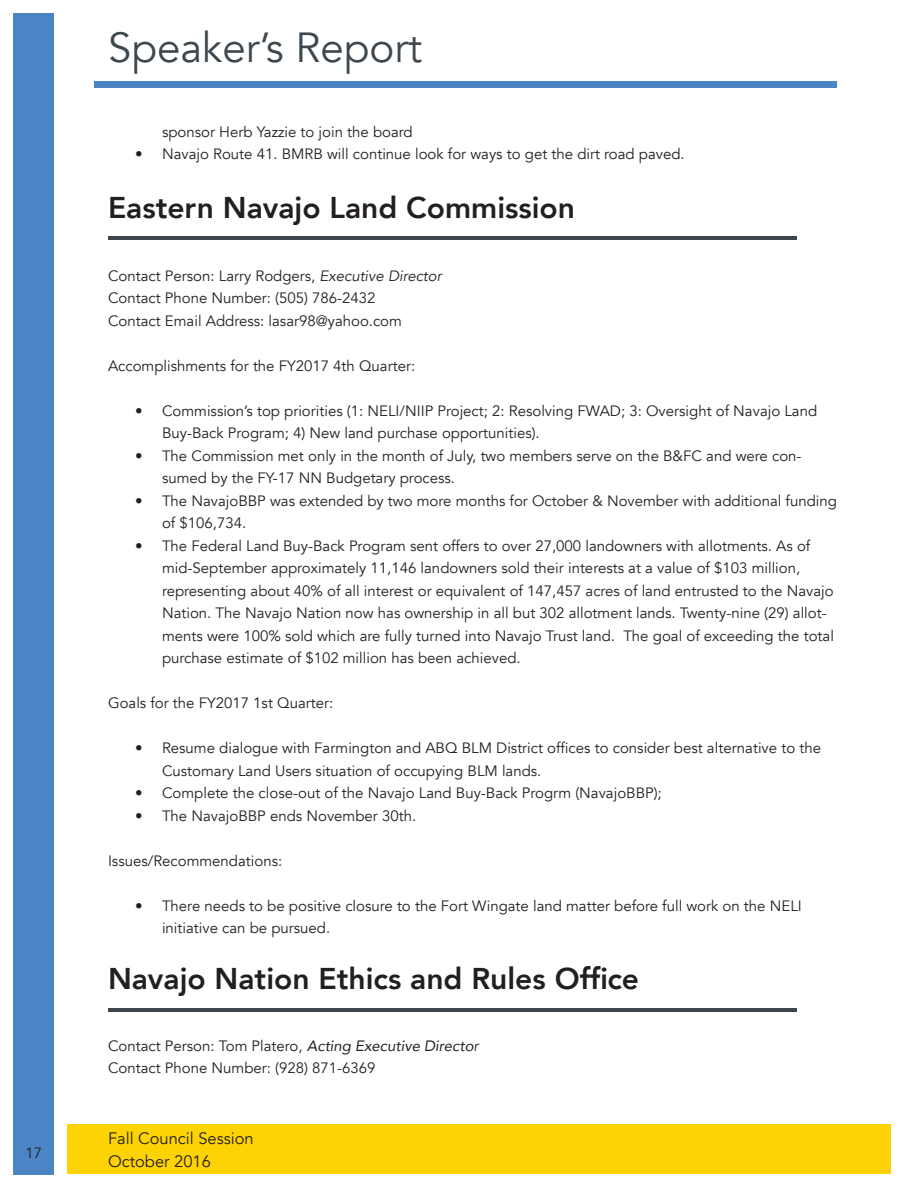
<style>
.page{position:relative;width:918px;height:1188px;background:#fff}
.page>*{position:absolute;margin:0;border:0;box-sizing:border-box;transform-origin:0 0}
.t1{font:42px "Avenir";color:#3d474e}
.t2{font:800 30px "Avenir";color:#231f20}
.t3{font:16.5px/22.5px "Avenir";color:#231f20}
.t4{font:15px/22.5px "Avenir";color:#231f20}
.s1{font-style:italic}
</style>
<div class="page">
<div style="left:14px;top:14px;width:40px;height:1161px;background:#4c85c5"></div>
<div style="left:94px;top:81px;width:743px;height:6px;background:#4c85c5"></div>
<div style="left:68px;top:1124px;width:823px;height:50px;background:#fed304"></div>
<hr style="left:108px;top:1008px;width:688px;height:3px;background:#3d474e">
<hr style="left:108px;top:237px;width:688px;height:3px;background:#3d474e">
<p class="t4" style="left:25px;top:1142px;width:18px">17</p>
<h1 class="t1" style="left:108px;top:23px;width:316px">Speaker’s Report</h1>
<p class="t4" style="left:162px;top:120px;width:252px">sponsor Herb Yazzie to join the board</p>
<p class="t4" style="left:135px;top:143px;width:551px">• Navajo Route 41. BMRB will continue look for ways to get the dirt road paved.</p>
<p class="t2" style="left:108px;top:184px;width:469px">Eastern Navajo Land Commission</p>
<p class="t4" style="left:108px;top:265px;width:335px">Contact Person: Larry Rodgers, <span class="s1">Executive Director</span></p>
<p class="t4" style="left:108px;top:287px;width:269px">Contact Phone Number: (505) 786-2432</p>
<p class="t4" style="left:108px;top:310px;width:295px">Contact Email Address: lasar98@yahoo.com</p>
<p class="t4" style="left:108px;top:355px;width:309px">Accomplishments for the FY2017 4th Quarter:</p>
<p class="t4" style="left:162px;top:400px;width:657px;text-indent:-27px">• Commission’s top priorities (1: NELI/NIIP Project; 2: Resolving FWAD; 3: Oversight of Navajo Land<br>Buy-Back Program; 4) New land purchase opportunities).</p>
<p class="t4" style="left:162px;top:445px;width:641px;text-indent:-27px">• The Commission met only in the month of July, two members serve on the B&amp;FC and were con&shy;sumed by the FY-17 NN Budgetary process.</p>
<p class="t4" style="left:162px;top:490px;width:677px;text-indent:-27px">• The NavajoBBP was extended by two more months for October &amp; November with additional funding of $106,734.</p>
<p class="t4" style="left:162px;top:535px;width:673px;text-indent:-27px">• The Federal Land Buy-Back Program sent offers to over 27,000 landowners with allotments. As of mid-September approximately 11,146 landowners sold their interests at a value of $103 million, representing about 40% of all interest or equivalent of 147,457 acres of land entrusted to the Navajo Nation. The Navajo Nation now has ownership in all but 302 allotment lands. Twenty-nine (29) allot&shy;ments were 100% sold which are fully turned into Navajo Trust land. The goal of exceeding the total purchase estimate of $102 million has been achieved.</p>
<p class="t4" style="left:108px;top:692px;width:227px">Goals for the FY2017 1st Quarter:</p>
<p class="t4" style="left:162px;top:737px;width:661px;text-indent:-27px">• Resume dialogue with Farmington and ABQ BLM District offices to consider best alternative to the<br>Customary Land Users situation of occupying BLM lands.</p>
<p class="t4" style="left:135px;top:782px;width:528px">• Complete the close-out of the Navajo Land Buy-Back Progrm (NavajoBBP);</p>
<p class="t4" style="left:135px;top:805px;width:283px">• The NavajoBBP ends November 30th.</p>
<p class="t4" style="left:108px;top:850px;width:176px">Issues/Recommendations:</p>
<p class="t4" style="left:162px;top:895px;width:641px;text-indent:-27px">• There needs to be positive closure to the Fort Wingate land matter before full work on the NELI initiative can be pursued.</p>
<p class="t2" style="left:108px;top:955px;width:533px">Navajo Nation Ethics and Rules Office</p>
<p class="t4" style="left:108px;top:1035px;width:372px">Contact Person: Tom Platero, <span class="s1">Acting Executive Directo</span><span class="s1">r</span></p>
<p class="t4" style="left:108px;top:1057px;width:269px">Contact Phone Number: (928) 871-6369</p>
<p class="t3" style="left:108px;top:1127px;width:147px">Fall Council Session<br>October 2016</p>
</div>
